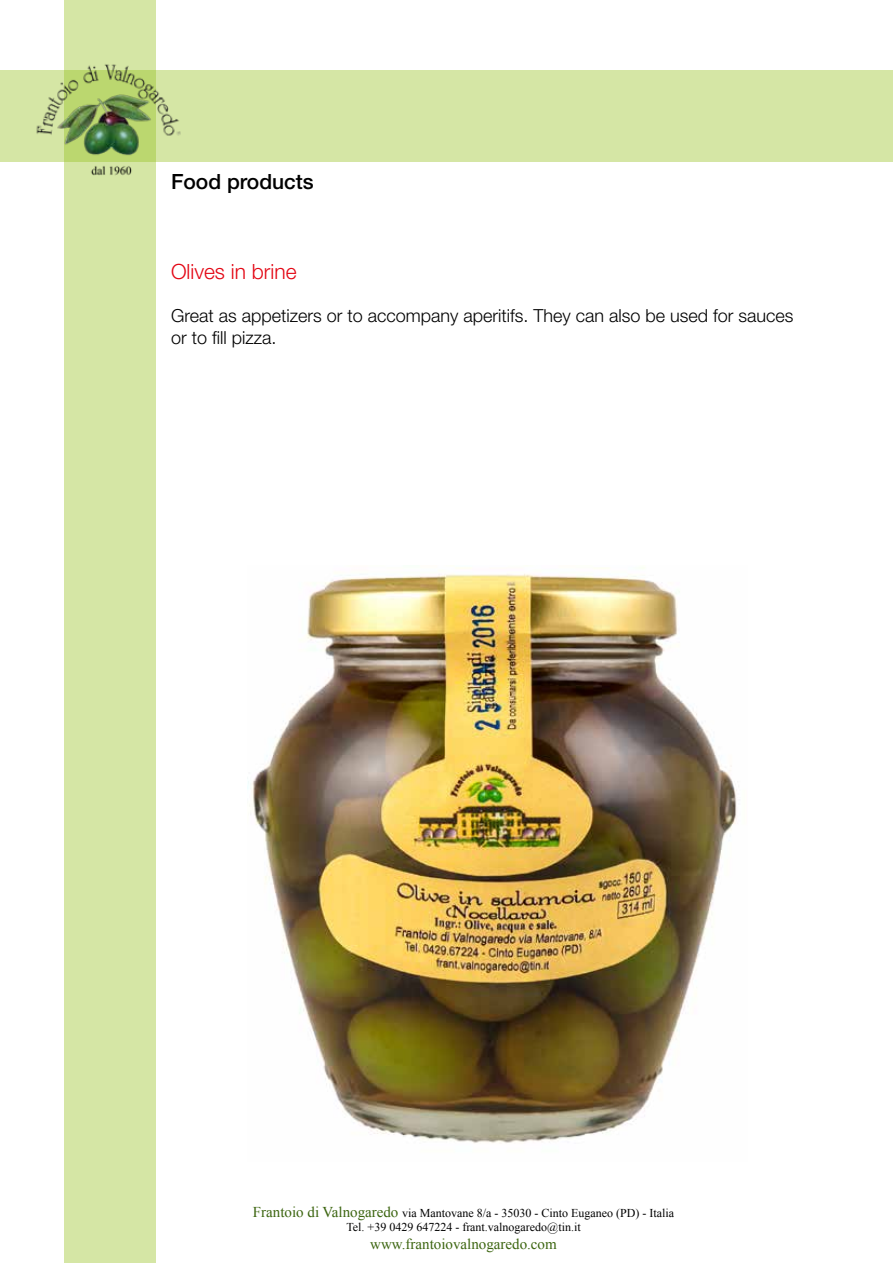
<style>
.page{position:relative;width:893px;height:1263px;background:#fff}
.page>*{position:absolute;margin:0;border:0;box-sizing:border-box;transform-origin:0 0}
.t1{font:300 21px "Helvetica Neue LT Pro";color:#e30614}
.t2{font:500 21px "Helvetica Neue LT Pro";color:#000}
.t3{font:300 18px/21.6px "Helvetica Neue LT Pro";color:#000}
.t4{font:15px "Times New Roman";color:#3c6510}
.t5{font:12px/14.4px "Times New Roman";color:#000;text-align:center}
.s1{font-size:15px;color:#3c6510}
</style>
<div class="page">
<div style="left:64px;top:0;width:92px;height:1263px;background:#d5e6a5"></div>
<div style="left:0;top:71px;width:893px;height:91px;background:#d5e6a5"></div>
<img style="left:29px;top:64px;width:165px;height:112px">
<img style="left:248px;top:567px;width:489px;height:576px">
<h1 class="t2" style="left:171px;top:169px;width:144px">Food products</h1>
<h1 class="t1" style="left:171px;top:259px;width:127px">Olives in brine</h1>
<h2 class="t3" style="left:171px;top:305px;width:624px">Great as appetizers or to accompany aperitifs. They can also be used for sauces or to fill pizza.</h2>
<p class="t5" style="left:253px;top:1205px;width:423px"><span class="s1">Frantoio di Valnogaredo</span> via Mantovane 8/a - 35030 - Cinto Euganeo (PD) - Italia<br>Tel. +39 0429 647224 - frant.valnogaredo@tin.it</p>
<p class="t4" style="left:370px;top:1234px;width:188px">www.frantoiovalnogaredo.com</p>
</div>
